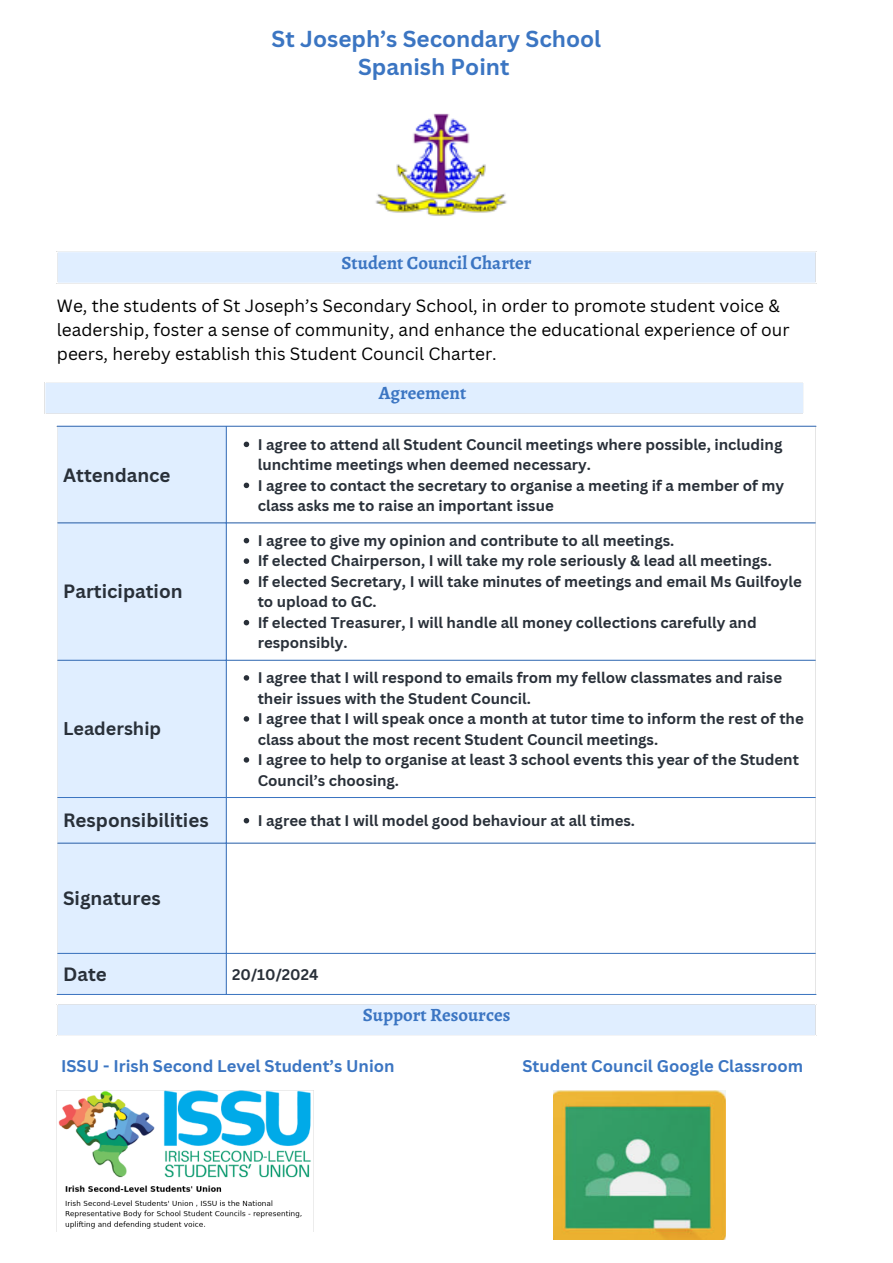
<style>
.page{position:relative;width:893px;height:1263px;background:#fff}
.page>*{position:absolute;margin:0;border:0;box-sizing:border-box;transform-origin:0 0}
.t1{font:700 22.5px "Canva Sans";color:#3b75c2}
.t2{font:700 18.75px "Canva Sans";color:#293039}
.t3{font:700 18.75px "Alegreya";color:#3b75c2}
.t4{font:700 18px "Canva Sans";color:#293039}
.t5{font:17.25px/24.1px "Canva Sans";color:#000}
.t6{font:700 16.5px "Canva Sans";color:#3b75c2}
.t7{font:700 15px/20.5px "Canva Sans";color:#293039}
</style>
<div class="page">
<img style="left:375px;top:113px;width:132px;height:103px">
<div style="left:57px;top:252px;width:759px;height:31px;background:#e0eeff"></div>
<hr style="left:57px;top:252px;width:1px;height:31px;background:#fff">
<hr style="left:815px;top:252px;width:1px;height:31px;background:#fff">
<div style="left:45px;top:382px;width:758px;height:32px;background:#e0eeff"></div>
<hr style="left:45px;top:383px;width:1px;height:30px;background:#fff">
<hr style="left:45px;top:382px;width:759px;height:1px;background:#fff">
<hr style="left:45px;top:413px;width:759px;height:1px;background:#fff">
<div style="left:58px;top:427px;width:168px;height:567px;background:#e0eeff"></div>
<svg style="left:244px;top:442px;width:5px;height:5px"></svg>
<svg style="left:244px;top:483px;width:5px;height:5px"></svg>
<svg style="left:244px;top:538px;width:5px;height:5px"></svg>
<svg style="left:244px;top:558px;width:5px;height:6px"></svg>
<svg style="left:244px;top:579px;width:5px;height:5px"></svg>
<svg style="left:244px;top:620px;width:5px;height:5px"></svg>
<svg style="left:244px;top:675px;width:5px;height:6px"></svg>
<svg style="left:244px;top:716px;width:5px;height:6px"></svg>
<svg style="left:244px;top:757px;width:5px;height:6px"></svg>
<svg style="left:244px;top:818px;width:5px;height:5px"></svg>
<hr style="left:226px;top:426px;width:1px;height:568px;background:#3b75c2">
<hr style="left:57px;top:426px;width:759px;height:1px;background:#3b75c2">
<hr style="left:57px;top:523px;width:758px;height:1px;background:#3b75c2">
<hr style="left:57px;top:660px;width:758px;height:1px;background:#3b75c2">
<hr style="left:57px;top:797px;width:758px;height:1px;background:#3b75c2">
<hr style="left:57px;top:843px;width:758px;height:1px;background:#3b75c2">
<hr style="left:57px;top:953px;width:758px;height:1px;background:#3b75c2">
<hr style="left:57px;top:994px;width:759px;height:1px;background:#3b75c2">
<div style="left:57px;top:1004px;width:759px;height:32px;background:#e0eeff"></div>
<hr style="left:57px;top:1004px;width:1px;height:31px;background:#fff">
<hr style="left:815px;top:1004px;width:1px;height:31px;background:#fff">
<hr style="left:57px;top:1004px;width:759px;height:1px;background:#fff">
<hr style="left:57px;top:1035px;width:759px;height:1px;background:#fff">
<img style="left:57px;top:1090px;width:256px;height:139px">
<img style="left:553px;top:1090px;width:172px;height:149px">
<p class="t1" style="left:272px;top:23px;width:331px">St Joseph’s Secondary School</p>
<p class="t1" style="left:358px;top:51px;width:153px">Spanish Point</p>
<p class="t3" style="left:341px;top:250px;width:192px">Student Council Charter</p>
<p class="t5" style="left:57px;top:293px;width:734px">We, the students of St Joseph’s Secondary School, in order to promote student voice &amp; leadership, foster a sense of community, and enhance the educational experience of our peers, hereby establish this Student Council Charter.</p>
<p class="t3" style="left:379px;top:380px;width:89px">Agreement</p>
<p class="t2" style="left:63px;top:462px;width:109px">Attendance</p>
<p class="t2" style="left:63px;top:578px;width:121px">Participation</p>
<p class="t4" style="left:63px;top:716px;width:100px">Leadership</p>
<p class="t7" style="left:258px;top:433px;width:526px">I agree to attend all Student Council meetings where possible, including lunchtime meetings when deemed necessary.</p>
<p class="t7" style="left:258px;top:474px;width:528px">I agree to contact the secretary to organise a meeting if a member of my class asks me to raise an important issue</p>
<p class="t7" style="left:258px;top:530px;width:418px">I agree to give my opinion and contribute to all meetings.</p>
<p class="t7" style="left:258px;top:550px;width:515px">If elected Chairperson, I will take my role seriously &amp; lead all meetings.</p>
<p class="t7" style="left:258px;top:571px;width:545px">If elected Secretary, I will take minutes of meetings and email Ms Guilfoyle to upload to GC.</p>
<p class="t7" style="left:258px;top:612px;width:500px">If elected Treasurer, I will handle all money collections carefully and responsibly.</p>
<p class="t7" style="left:258px;top:667px;width:526px">I agree that I will respond to emails from my fellow classmates and raise their issues with the Student Council.</p>
<p class="t7" style="left:258px;top:708px;width:547px">I agree that I will speak once a month at tutor time to inform the rest of the class about the most recent Student Council meetings.</p>
<p class="t7" style="left:258px;top:749px;width:543px">I agree to help to organise at least 3 school events this year of the Student<br>Council’s choosing.</p>
<p class="t2" style="left:63px;top:807px;width:147px">Responsibilities</p>
<p class="t7" style="left:258px;top:810px;width:379px">I agree that I will model good behaviour at all times.</p>
<p class="t2" style="left:63px;top:885px;width:99px">Signatures</p>
<p class="t2" style="left:63px;top:961px;width:45px">Date</p>
<p class="t7" style="left:232px;top:964px;width:88px">20/10/2024</p>
<p class="t3" style="left:363px;top:1002px;width:149px">Support Resources</p>
<p class="t6" style="left:61px;top:1054px;width:335px">ISSU - Irish Second Level Student’s Union</p>
<p class="t6" style="left:522px;top:1054px;width:282px">Student Council Google Classroom</p>
</div>
